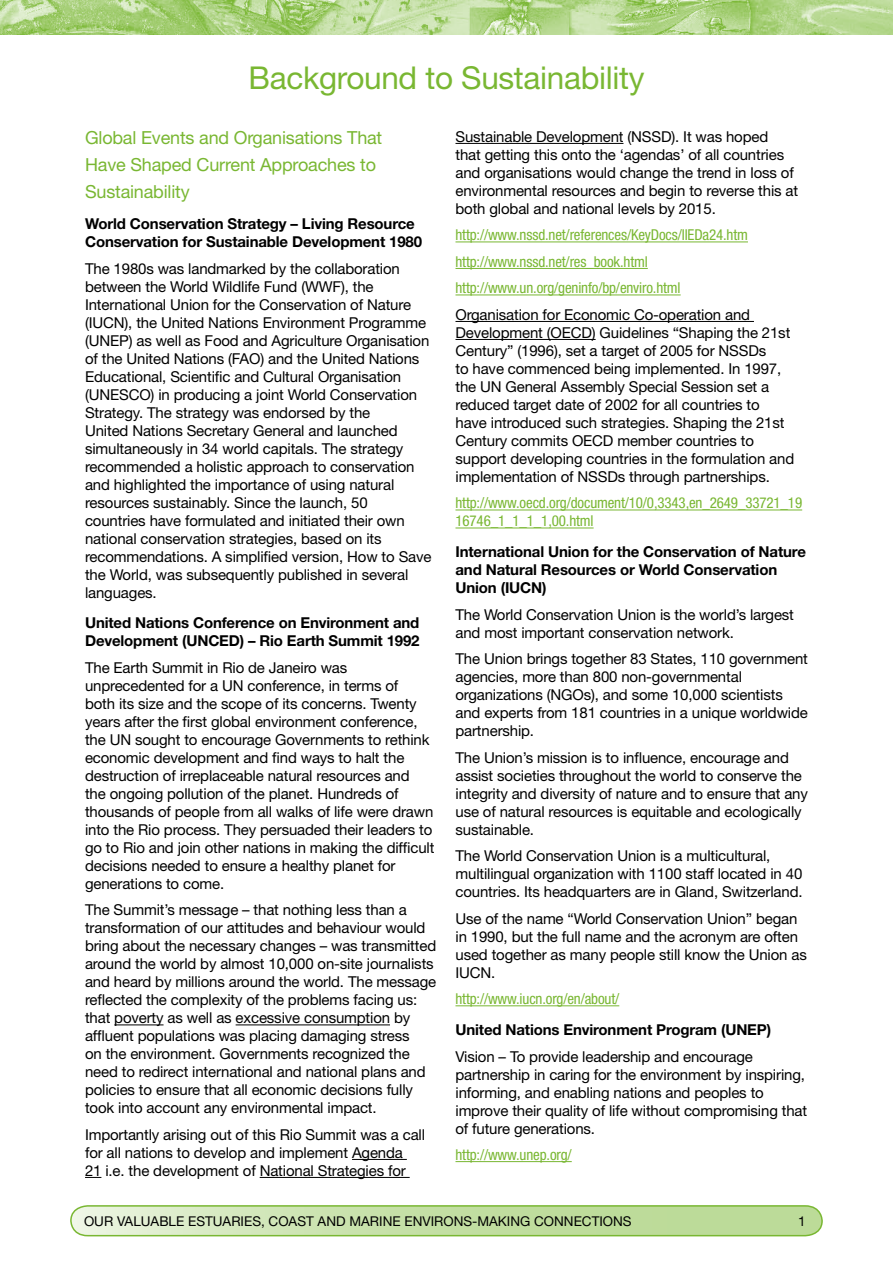
<style>
.page{position:relative;width:893px;height:1263px;background:#fff}
.page>*{position:absolute;margin:0;border:0;box-sizing:border-box;transform-origin:0 0}
.t1{font:31.5px "Helvetica Neue";letter-spacing:-.01em;color:#79b732}
.t2{font:18px/27px "Helvetica Neue";letter-spacing:-.01em;color:#79b732}
.t3{font:15px/18px "Helvetica Neue";letter-spacing:-.01em;color:#000}
.t4{font:700 15px/18px "Helvetica Neue";letter-spacing:-.01em;color:#000}
.t5{font:condensed 15px/26.5px "Helvetica Neue";letter-spacing:-.01em;color:#79b732}
.t6{font:13.5px "Helvetica Neue";color:#000}
</style>
<div class="page">
<svg style="left:70px;top:1205px;width:753px;height:32px;background:#c3dea3"></svg>
<img style="left:0;top:0;width:893px;height:34px">
<hr style="left:114px;top:1024px;width:50px;height:1px;background:#000">
<hr style="left:236px;top:1024px;width:154px;height:1px;background:#000">
<hr style="left:352px;top:1159px;width:55px;height:1px;background:#000">
<svg style="left:85px;top:1177px;width:16px;height:1px"></svg>
<hr style="left:260px;top:1177px;width:150px;height:1px;background:#000">
<hr style="left:455px;top:143px;width:168px;height:1px;background:#000">
<hr style="left:455px;top:242px;width:293px;height:1px;background:#79b732">
<hr style="left:455px;top:268px;width:193px;height:1px;background:#79b732">
<hr style="left:455px;top:295px;width:226px;height:1px;background:#79b732">
<hr style="left:455px;top:321px;width:299px;height:1px;background:#000">
<hr style="left:455px;top:339px;width:141px;height:1px;background:#000">
<hr style="left:455px;top:510px;width:347px;height:1px;background:#79b732">
<hr style="left:455px;top:528px;width:139px;height:1px;background:#79b732">
<hr style="left:455px;top:1005px;width:164px;height:1px;background:#79b732">
<hr style="left:455px;top:1161px;width:117px;height:1px;background:#79b732">
<h1 class="t1" style="left:249px;top:59px;width:397px">Background to Sustainability</h1>
<p class="t2" style="left:85px;top:124px;width:299px">Global Events and Organisations That<br>Have Shaped Current Approaches to<br>Sustainability</p>
<p class="t4" style="left:85px;top:214px;width:339px">World Conservation Strategy – Living Resource<br>Conservation for Sustainable Development 1980</p>
<p class="t3" style="left:85px;top:259px;width:348px">The 1980s was landmarked by the collaboration between the World Wildlife Fund (WWF), the International Union for the Conservation of Nature (IUCN), the United Nations Environment Programme (UNEP) as well as Food and Agriculture Organisation of the United Nations (FAO) and the United Nations Educational, Scientific and Cultural Organisation (UNESCO) in producing a joint World Conservation Strategy. The strategy was endorsed by the<br>United Nations Secretary General and launched simultaneously in 34 world capitals. The strategy recommended a holistic approach to conservation and highlighted the importance of using natural resources sustainably. Since the launch, 50 countries have formulated and initiated their own national conservation strategies, based on its recommendations. A simplified version, How to Save the World, was subsequently published in several languages.</p>
<p class="t4" style="left:85px;top:614px;width:336px">United Nations Conference on Environment and<br>Development (UNCED) – Rio Earth Summit 1992</p>
<p class="t3" style="left:85px;top:658px;width:351px">The Earth Summit in Rio de Janeiro was unprecedented for a UN conference, in terms of<br>both its size and the scope of its concerns. Twenty years after the first global environment conference, the UN sought to encourage Governments to rethink economic development and find ways to halt the destruction of irreplaceable natural resources and<br>the ongoing pollution of the planet. Hundreds of thousands of people from all walks of life were drawn into the Rio process. They persuaded their leaders to go to Rio and join other nations in making the difficult decisions needed to ensure a healthy planet for generations to come.</p>
<p class="t3" style="left:85px;top:901px;width:353px">The Summit’s message – that nothing less than a transformation of our attitudes and behaviour would bring about the necessary changes – was transmitted around the world by almost 10,000 on-site journalists and heard by millions around the world. The message reflected the complexity of the problems facing us: that poverty as well as excessive consumption by affluent populations was placing damaging stress<br>on the environment. Governments recognized the need to redirect international and national plans and policies to ensure that all economic decisions fully took into account any environmental impact.</p>
<p class="t3" style="left:85px;top:1125px;width:342px">Importantly arising out of this Rio Summit was a call for all nations to develop and implement Agenda<br>21 i.e. the development of National Strategies for</p>
<p class="t3" style="left:455px;top:127px;width:344px">Sustainable Development (NSSD). It was hoped<br>that getting this onto the ‘agendas’ of all countries and organisations would change the trend in loss of environmental resources and begin to reverse this at both global and national levels by 2015.</p>
<p class="t5" style="left:455px;top:222px;width:294px">http://www.nssd.net/references/KeyDocs/IIEDa24.htm http://www.nssd.net/res_book.html http://www.un.org/geninfo/bp/enviro.html</p>
<p class="t3" style="left:455px;top:305px;width:340px">Organisation for Economic Co-operation and Development (OECD) Guidelines “Shaping the 21st Century” (1996), set a target of 2005 for NSSDs<br>to have commenced being implemented. In 1997, the UN General Assembly Special Session set a reduced target date of 2002 for all countries to have introduced such strategies. Shaping the 21st Century commits OECD member countries to support developing countries in the formulation and implementation of NSSDs through partnerships.</p>
<p class="t5" style="left:455px;top:494px;width:348px;line-height:18px">http://www.oecd.org/document/10/0,3343,en_2649_33721_19<br>16746_1_1_1_1,00.html</p>
<p class="t4" style="left:455px;top:542px;width:352px">International Union for the Conservation of Nature and Natural Resources or World Conservation<br>Union (IUCN)</p>
<p class="t3" style="left:455px;top:605px;width:340px">The World Conservation Union is the world’s largest and most important conservation network.</p>
<p class="t3" style="left:455px;top:650px;width:354px">The Union brings together 83 States, 110 government agencies, more than 800 non-governmental organizations (NGOs), and some 10,000 scientists and experts from 181 countries in a unique worldwide partnership.</p>
<p class="t3" style="left:455px;top:748px;width:354px">The Union’s mission is to influence, encourage and assist societies throughout the world to conserve the integrity and diversity of nature and to ensure that any use of natural resources is equitable and ecologically sustainable.</p>
<p class="t3" style="left:455px;top:847px;width:349px">The World Conservation Union is a multicultural, multilingual organization with 1100 staff located in 40 countries. Its headquarters are in Gland, Switzerland.</p>
<p class="t3" style="left:455px;top:909px;width:353px">Use of the name “World Conservation Union” began in 1990, but the full name and the acronym are often used together as many people still know the Union as IUCN.</p>
<p class="t5" style="left:455px;top:986px;width:165px">http://www.iucn.org/en/about/</p>
<p class="t4" style="left:455px;top:1020px;width:317px">United Nations Environment Program (UNEP)</p>
<p class="t3" style="left:455px;top:1047px;width:353px">Vision – To provide leadership and encourage partnership in caring for the environment by inspiring, informing, and enabling nations and peoples to improve their quality of life without compromising that of future generations.</p>
<p class="t5" style="left:455px;top:1141px;width:118px">http://www.unep.org/</p>
<p class="t6" style="left:84px;top:1213px;width:549px">OUR VALUABLE ESTUARIES, COAST AND MARINE ENVIRONS-MAKING CONNECTIONS</p>
<p class="t6" style="left:798px;top:1213px;width:9px">1</p>
</div>
